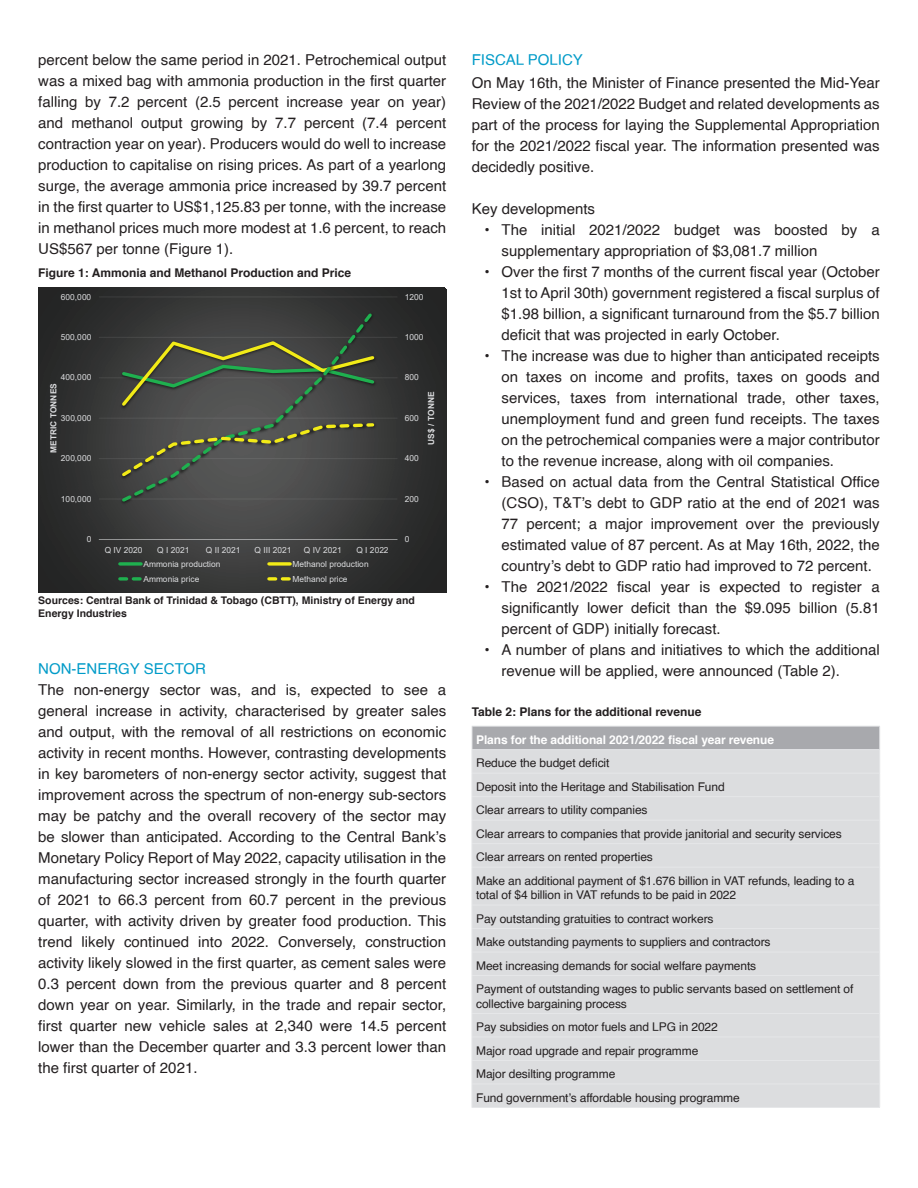
<style>
.page{position:relative;width:918px;height:1188px;background:#fff}
.page>*{position:absolute;margin:0;border:0;box-sizing:border-box;transform-origin:0 0}
.t1{font:15px/21px "Helvetica";color:#231f20;text-align:justify}
.t2{font:15px "Helvetica";color:#009bc8}
.t3{font:12px/23.5px "Helvetica";letter-spacing:-.01em;color:#231f20}
.t4{font:700 12px "Helvetica";color:#231f20}
.t5{font:700 12px "Helvetica";letter-spacing:-.01em;color:#fff}
.t6{font:700 10.5px/12.6px "Helvetica";color:#231f20}
.t7{font:8.4px "Arial";color:#dcdddf}
.t8{font:700 8.4px "Arial";color:#dcdddf}
</style>
<div class="page">
<div style="left:472px;top:726px;width:408px;height:24px;background:#a8a9ad"></div>
<div style="left:473px;top:750px;width:406px;height:357px;background:#dcdddf"></div>
<hr style="left:472px;top:726px;width:408px;height:1px;background:#e6e7e9">
<hr style="left:472px;top:749px;width:408px;height:1px;background:#e6e7e9">
<hr style="left:472px;top:773px;width:408px;height:1px;background:#e6e7e9">
<hr style="left:472px;top:796px;width:408px;height:1px;background:#e6e7e9">
<hr style="left:472px;top:820px;width:408px;height:1px;background:#e6e7e9">
<hr style="left:472px;top:843px;width:408px;height:1px;background:#e6e7e9">
<svg style="left:472px;top:726px;width:1px;height:141px"></svg>
<svg style="left:879px;top:726px;width:1px;height:141px"></svg>
<hr style="left:472px;top:867px;width:408px;height:1px;background:#e6e7e9">
<hr style="left:472px;top:867px;width:1px;height:38px;background:#e6e7e9">
<hr style="left:879px;top:867px;width:1px;height:38px;background:#e6e7e9">
<hr style="left:472px;top:905px;width:408px;height:1px;background:#e6e7e9">
<hr style="left:472px;top:928px;width:408px;height:1px;background:#e6e7e9">
<hr style="left:472px;top:952px;width:408px;height:1px;background:#e6e7e9">
<svg style="left:472px;top:906px;width:1px;height:69px"></svg>
<svg style="left:879px;top:906px;width:1px;height:69px"></svg>
<hr style="left:472px;top:975px;width:408px;height:1px;background:#e6e7e9">
<hr style="left:472px;top:976px;width:1px;height:37px;background:#e6e7e9">
<hr style="left:879px;top:976px;width:1px;height:37px;background:#e6e7e9">
<hr style="left:472px;top:1013px;width:408px;height:1px;background:#e6e7e9">
<hr style="left:472px;top:1037px;width:408px;height:1px;background:#e6e7e9">
<hr style="left:472px;top:1060px;width:408px;height:1px;background:#e6e7e9">
<hr style="left:472px;top:1084px;width:408px;height:1px;background:#e6e7e9">
<svg style="left:472px;top:1014px;width:1px;height:93px"></svg>
<svg style="left:879px;top:1014px;width:1px;height:93px"></svg>
<hr style="left:472px;top:1107px;width:408px;height:1px;background:#e6e7e9">
<svg style="left:38px;top:288px;width:408px;height:305px;background:#313232"></svg>
<hr style="left:99px;top:499px;width:298px;height:1px;background:#f2f3f4">
<hr style="left:99px;top:458px;width:298px;height:1px;background:#f2f3f4">
<hr style="left:99px;top:418px;width:298px;height:1px;background:#f2f3f4">
<hr style="left:99px;top:377px;width:298px;height:1px;background:#f2f3f4">
<hr style="left:99px;top:337px;width:298px;height:1px;background:#f2f3f4">
<hr style="left:99px;top:297px;width:298px;height:1px;background:#f2f3f4">
<hr style="left:99px;top:539px;width:298px;height:1px;background:#f2f3f4">
<img style="left:118px;top:308px;width:260px;height:199px">
<svg style="left:119px;top:307px;width:258px;height:197px;background:#474c43"></svg>
<svg style="left:119px;top:421px;width:257px;height:58px;background:#51544a"></svg>
<svg style="left:120px;top:562px;width:21px;height:4px"></svg>
<svg style="left:269px;top:562px;width:21px;height:4px"></svg>
<svg style="left:120px;top:577px;width:21px;height:4px"></svg>
<svg style="left:269px;top:577px;width:21px;height:4px"></svg>
<p class="t1" style="left:38px;top:50px;width:409px">percent below the same period in 2021. Petrochemical output was a mixed bag with ammonia production in the first quarter falling by 7.2 percent (2.5 percent increase year on year) and methanol output growing by 7.7 percent (7.4 percent contraction year on year). Producers would do well to increase production to capitalise on rising prices. As part of a yearlong surge, the average ammonia price increased by 39.7 percent in the first quarter to US$1,125.83 per tonne, with the increase in methanol prices much more modest at 1.6 percent, to reach US$567 per tonne (Figure 1).</p>
<p class="t4" style="left:38px;top:263px;width:314px">Figure 1: Ammonia and Methanol Production and Price</p>
<p class="t7" style="left:61px;top:291px;width:32px">600,000</p>
<p class="t7" style="left:405px;top:291px;width:20px">1200</p>
<p class="t7" style="left:61px;top:331px;width:32px">500,000</p>
<p class="t7" style="left:405px;top:331px;width:20px">1000</p>
<p class="t7" style="left:61px;top:372px;width:32px">400,000</p>
<p class="t7" style="left:405px;top:372px;width:16px">800</p>
<p class="t8" style="left:48px;top:453px;width:71px;rotate:-90deg">METRIC TONNES</p>
<p class="t7" style="left:61px;top:412px;width:32px">300,000</p>
<p class="t7" style="left:405px;top:412px;width:16px">600</p>
<p class="t8" style="left:425px;top:445px;width:54px;rotate:-90deg">US$ / TONNE</p>
<p class="t7" style="left:61px;top:453px;width:32px">200,000</p>
<p class="t7" style="left:405px;top:453px;width:16px">400</p>
<p class="t7" style="left:61px;top:493px;width:32px">100,000</p>
<p class="t7" style="left:405px;top:493px;width:16px">200</p>
<p class="t7" style="left:87px;top:533px;width:6px">0</p>
<p class="t7" style="left:405px;top:533px;width:6px">0</p>
<p class="t7" style="left:105px;top:544px;width:39px">Q IV 2020</p>
<p class="t7" style="left:157px;top:544px;width:34px">Q I 2021</p>
<p class="t7" style="left:206px;top:544px;width:36px">Q II 2021</p>
<p class="t7" style="left:255px;top:544px;width:38px">Q III 2021</p>
<p class="t7" style="left:304px;top:544px;width:39px">Q IV 2021</p>
<p class="t7" style="left:356px;top:544px;width:34px">Q I 2022</p>
<p class="t7" style="left:143px;top:558px;width:79px">Ammonia production</p>
<p class="t7" style="left:292px;top:558px;width:78px">Methanol production</p>
<p class="t7" style="left:143px;top:573px;width:57px">Ammonia price</p>
<p class="t7" style="left:292px;top:573px;width:57px">Methanol price</p>
<p class="t6" style="left:38px;top:594px;width:378px">Sources: Central Bank of Trinidad &amp; Tobago (CBTT), Ministry of Energy and<br>Energy Industries</p>
<p class="t2" style="left:38px;top:657px;width:169px">NON-ENERGY SECTOR</p>
<p class="t1" style="left:38px;top:680px;width:409px">The non-energy sector was, and is, expected to see a general increase in activity, characterised by greater sales and output, with the removal of all restrictions on economic activity in recent months. However, contrasting developments in key barometers of non-energy sector activity, suggest that improvement across the spectrum of non-energy sub-sectors may be patchy and the overall recovery of the sector may be slower than anticipated. According to the Central Bank’s Monetary Policy Report of May 2022, capacity utilisation in the manufacturing sector increased strongly in the fourth quarter of 2021 to 66.3 percent from 60.7 percent in the previous quarter, with activity driven by greater food production. This trend likely continued into 2022. Conversely, construction activity likely slowed in the first quarter, as cement sales were 0.3 percent down from the previous quarter and 8 percent down year on year. Similarly, in the trade and repair sector, first quarter new vehicle sales at 2,340 were 14.5 percent lower than the December quarter and 3.3 percent lower than the first quarter of 2021.</p>
<p class="t2" style="left:472px;top:48px;width:113px">FISCAL POLICY</p>
<p class="t1" style="left:472px;top:73px;width:409px">On May 16th, the Minister of Finance presented the Mid-Year Review of the 2021/2022 Budget and related developments as part of the process for laying the Supplemental Appropriation for the 2021/2022 fiscal year. The information presented was decidedly positive.</p>
<p class="t1" style="left:472px;top:199px;width:125px">Key developments</p>
<p class="t1" style="left:502px;top:220px;width:380px;text-indent:-17px">• The initial 2021/2022 budget was boosted by a supplementary appropriation of $3,081.7 million</p>
<p class="t1" style="left:502px;top:262px;width:380px;text-indent:-17px">• Over the first 7 months of the current fiscal year (October 1st to April 30th) government registered a fiscal surplus of $1.98 billion, a significant turnaround from the $5.7 billion deficit that was projected in early October.</p>
<p class="t1" style="left:502px;top:346px;width:380px;text-indent:-17px">• The increase was due to higher than anticipated receipts on taxes on income and profits, taxes on goods and services, taxes from international trade, other taxes, unemployment fund and green fund receipts. The taxes on the petrochemical companies were a major contributor to the revenue increase, along with oil companies.</p>
<p class="t1" style="left:502px;top:472px;width:380px;text-indent:-17px">• Based on actual data from the Central Statistical Office (CSO), T&amp;T’s debt to GDP ratio at the end of 2021 was 77 percent; a major improvement over the previously estimated value of 87 percent. As at May 16th, 2022, the country’s debt to GDP ratio had improved to 72 percent.</p>
<p class="t1" style="left:502px;top:577px;width:380px;text-indent:-17px">• The 2021/2022 fiscal year is expected to register a significantly lower deficit than the $9.095 billion (5.81 percent of GDP) initially forecast.</p>
<p class="t1" style="left:502px;top:640px;width:380px;text-indent:-17px">• A number of plans and initiatives to which the additional revenue will be applied, were announced (Table 2).</p>
<p class="t4" style="left:472px;top:702px;width:231px">Table 2: Plans for the additional revenue</p>
<p class="t5" style="left:476px;top:730px;width:299px">Plans for the additional 2021/2022 fiscal year revenue</p>
<p class="t3" style="left:476px;top:752px;width:380px">Reduce the budget deficit<br>Deposit into the Heritage and Stabilisation Fund<br>Clear arrears to utility companies<br>Clear arrears to companies that provide janitorial and security services Clear arrears on rented properties<br>Make an additional payment of $1.676 billion in VAT refunds, leading to a</p>
<p class="t3" style="left:476px;top:883px;width:379px">total of $4 billion in VAT refunds to be paid in 2022<br>Pay outstanding gratuities to contract workers<br>Make outstanding payments to suppliers and contractors<br>Meet increasing demands for social welfare payments<br>Payment of outstanding wages to public servants based on settlement of</p>
<p class="t3" style="left:476px;top:992px;width:265px">collective bargaining process<br>Pay subsidies on motor fuels and LPG in 2022<br>Major road upgrade and repair programme<br>Major desilting programme<br>Fund government’s affordable housing programme</p>
</div>
